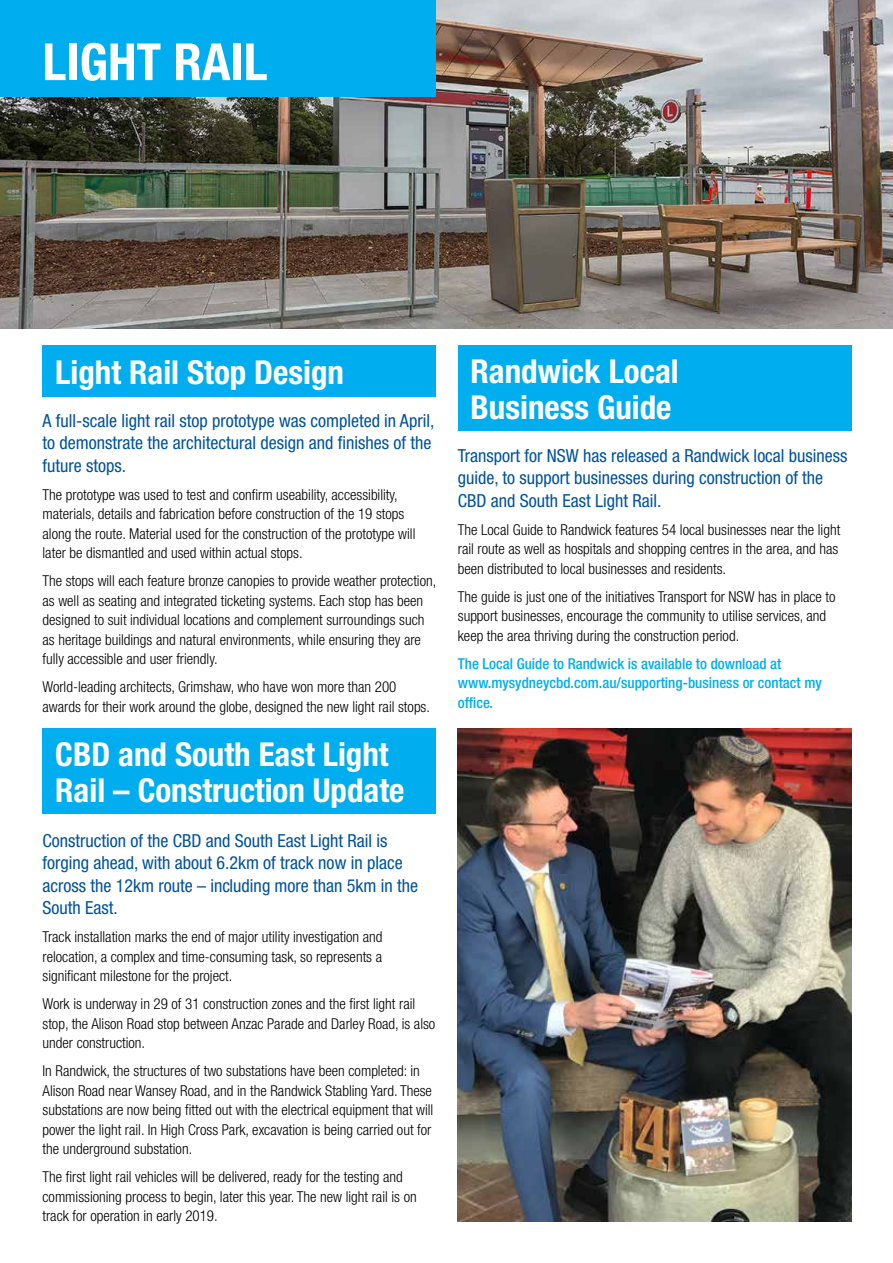
<style>
.page{position:relative;width:893px;height:1263px;background:#fff}
.page>*{position:absolute;margin:0;border:0;box-sizing:border-box;transform-origin:0 0}
.t1{font:700 condensed 51.3px "Helvetica Neue";color:#fff}
.t2{font:700 condensed 33px/36px "Helvetica Neue";color:#fff}
.t3{font:condensed 18px/22.5px "Helvetica Neue";color:#00539b}
.t4{font:300 condensed 15px/19.5px "Helvetica Neue";color:#000}
.t5{font:500 condensed 15px/19.5px "Helvetica Neue";color:#00aeef}
</style>
<div class="page">
<div style="left:458px;top:346px;width:393px;height:85px;background:#00aeef"></div>
<img style="left:0;top:0;width:893px;height:328px">
<img style="left:458px;top:729px;width:393px;height:492px">
<div style="left:43px;top:729px;width:393px;height:85px;background:#00aeef"></div>
<div style="left:43px;top:346px;width:393px;height:51px;background:#00aeef"></div>
<div style="left:0;top:0;width:436px;height:97px;background:#00aeef"></div>
<h1 class="t1" style="left:43px;top:31px;width:226px">LIGHT RAIL</h1>
<h2 class="t2" style="left:55px;top:354px;width:290px">Light Rail Stop Design</h2>
<p class="t3" style="left:43px;top:409px;width:393px">A full-scale light rail stop prototype was completed in April, to demonstrate the architectural design and finishes of the future stops.</p>
<p class="t4" style="left:43px;top:484px;width:374px">The prototype was used to test and confirm useability, accessibility, materials, details and fabrication before construction of the 19 stops along the route. Material used for the construction of the prototype will later be dismantled and used within actual stops.</p>
<p class="t4" style="left:43px;top:571px;width:395px">The stops will each feature bronze canopies to provide weather protection, as well as seating and integrated ticketing systems. Each stop has been designed to suit individual locations and complement surroundings such as heritage buildings and natural environments, while ensuring they are fully accessible and user friendly.</p>
<p class="t4" style="left:43px;top:677px;width:389px">World-leading architects, Grimshaw, who have won more than 200 awards for their work around the globe, designed the new light rail stops.</p>
<h2 class="t2" style="left:55px;top:736px;width:351px">CBD and South East Light<br>Rail – Construction Update</h2>
<p class="t3" style="left:43px;top:829px;width:377px">Construction of the CBD and South East Light Rail is forging ahead, with about 6.2km of track now in place across the 12km route – including more than 5km in the South East.</p>
<p class="t4" style="left:43px;top:927px;width:342px;text-align:justify">Track installation marks the end of major utility investigation and relocation, a complex and time-consuming task, so represents a significant milestone for the project.</p>
<p class="t4" style="left:43px;top:994px;width:394px">Work is underway in 29 of 31 construction zones and the first light rail stop, the Alison Road stop between Anzac Parade and Darley Road, is also under construction.</p>
<p class="t4" style="left:43px;top:1061px;width:392px">In Randwick, the structures of two substations have been completed: in Alison Road near Wansey Road, and in the Randwick Stabling Yard. These substations are now being fitted out with the electrical equipment that will power the light rail. In High Cross Park, excavation is being carried out for the underground substation.</p>
<p class="t4" style="left:43px;top:1167px;width:376px">The first light rail vehicles will be delivered, ready for the testing and commissioning process to begin, later this year. The new light rail is on track for operation in early 2019.</p>
<h2 class="t2" style="left:471px;top:353px;width:210px">Randwick Local<br>Business Guide</h2>
<p class="t3" style="left:458px;top:444px;width:391px">Transport for NSW has released a Randwick local business guide, to support businesses during construction of the<br>CBD and South East Light Rail.</p>
<p class="t4" style="left:458px;top:520px;width:384px">The Local Guide to Randwick features 54 local businesses near the light rail route as well as hospitals and shopping centres in the area, and has been distributed to local businesses and residents.</p>
<p class="t4" style="left:458px;top:587px;width:379px">The guide is just one of the initiatives Transport for NSW has in place to support businesses, encourage the community to utilise services, and keep the area thriving during the construction period.</p>
<p class="t5" style="left:458px;top:653px;width:365px">The Local Guide to Randwick is available to download at www.mysydneycbd.com.au/supporting-business or contact my office.</p>
</div>
